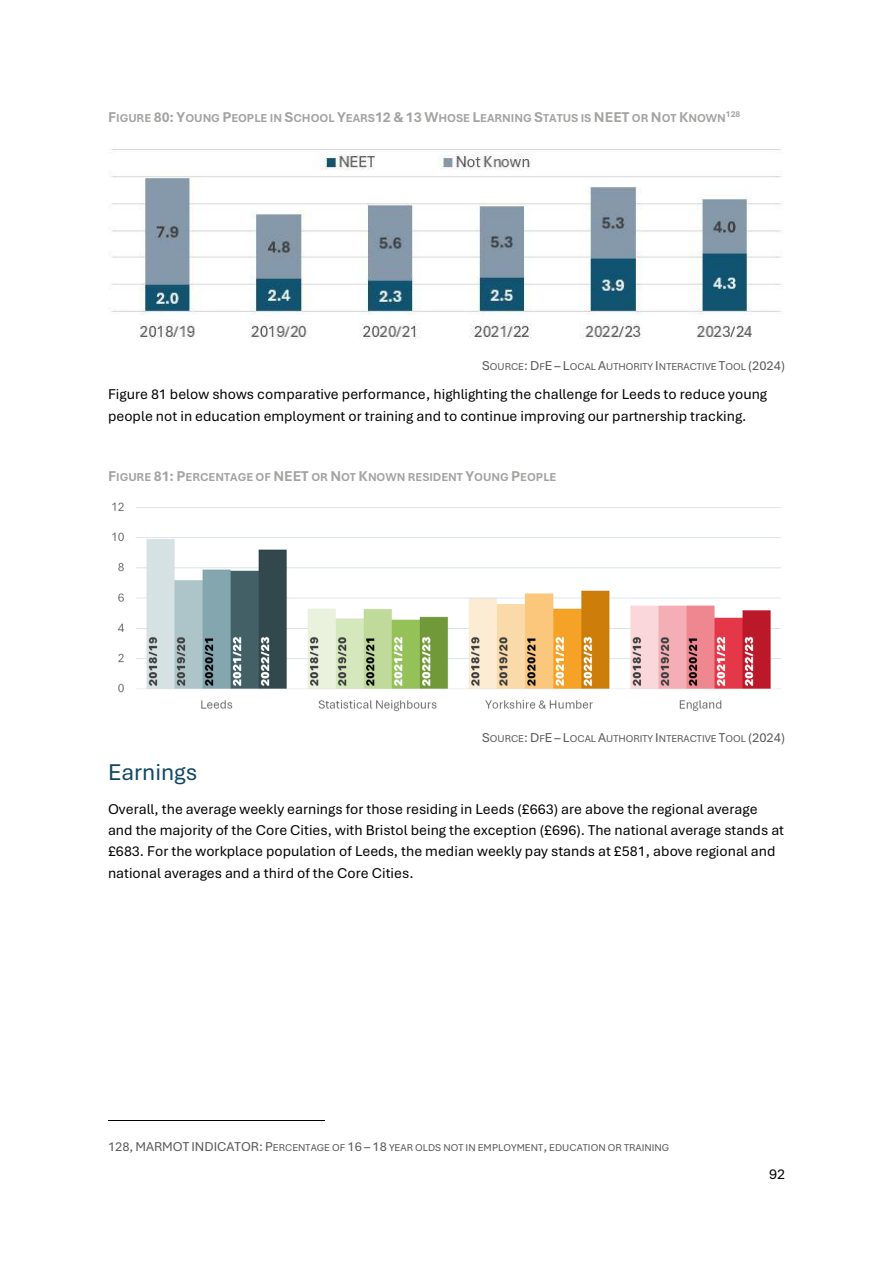
<style>
.page{position:relative;width:893px;height:1263px;background:#fff}
.page>*{position:absolute;margin:0;border:0;box-sizing:border-box;transform-origin:0 0}
.t1{font:24px "Aptos";color:#0f4761}
.t2{font:15px/21px "Aptos";color:#000}
.t3{font:700 12px "Aptos";letter-spacing:-.005em;color:#a3a3a1}
.t4{font:10.5px "Aptos";color:#595959}
.s1{font-size:15px}
.s2{font-size:13.5px}
</style>
<div class="page">
<hr style="left:108px;top:1120px;width:216px;height:1px;background:#000">
<img style="left:111px;top:149px;width:672px;height:190px">
<img style="left:112px;top:502px;width:669px;height:210px">
<p class="t3" style="left:108px;top:111px;width:634px"><span class="s1">F</span>IGURE <span class="s1">80: Y</span>OUNG <span class="s1">P</span>EOPLE IN <span class="s1">S</span>CHOOL <span class="s1">Y</span>EARS<span class="s1">12 &amp; 13 W</span>HOSE <span class="s1">L</span>EARNING <span class="s1">S</span>TATUS IS <span class="s1">NEET</span> OR <span class="s1">N</span>OT <span class="s1">K</span>NOWN<sup>128</sup></p>
<p class="t4" style="left:482px;top:360px;width:304px"><span class="s2">S</span>OURCE<span class="s2">:D</span>F<span class="s2">E – L</span>OCAL <span class="s2">A</span>UTHORITY <span class="s2">I</span>NTERACTIVE <span class="s2">T</span>OOL <span class="s2">(2024)</span></p>
<p class="t2" style="left:108px;top:384px;width:661px">Figure 81 below shows comparative performance, highlighting the challenge for Leeds to reduce young people not in education employment or training and to continue improving our partnership tracking.</p>
<p class="t3" style="left:108px;top:469px;width:450px"><span class="s1">F</span>IGURE <span class="s1">81: P</span>ERCENTAGE OF <span class="s1">NEET</span> OR <span class="s1">N</span>OT <span class="s1">K</span>NOWN RESIDENT <span class="s1">Y</span>OUNG <span class="s1">P</span>EOPLE</p>
<p class="t4" style="left:482px;top:732px;width:304px"><span class="s2">S</span>OURCE<span class="s2">:D</span>F<span class="s2">E – L</span>OCAL <span class="s2">A</span>UTHORITY <span class="s2">I</span>NTERACTIVE <span class="s2">T</span>OOL <span class="s2">(2024)</span></p>
<h2 class="t1" style="left:108px;top:757px;width:91px">Earnings</h2>
<p class="t2" style="left:108px;top:799px;width:678px">Overall, the average weekly earnings for those residing in Leeds (£663) are above the regional average and the majority of the Core Cities, with Bristol being the exception (£696). The national average stands at £683. For the workplace population of Leeds, the median weekly pay stands at £581, above regional and national averages and a third of the Core Cities.</p>
<p class="t4" style="left:108px;top:1141px;width:563px"><span class="s2">128,MARMOT INDICATOR: P</span>ERCENTAGE OF <span class="s2">16 – 18</span> YEAR OLDS NOT IN EMPLOYMENT<span class="s2">,</span> EDUCATION OR TRAINING</p>
<p class="t2" style="left:769px;top:1163px;width:17px">92</p>
</div>
